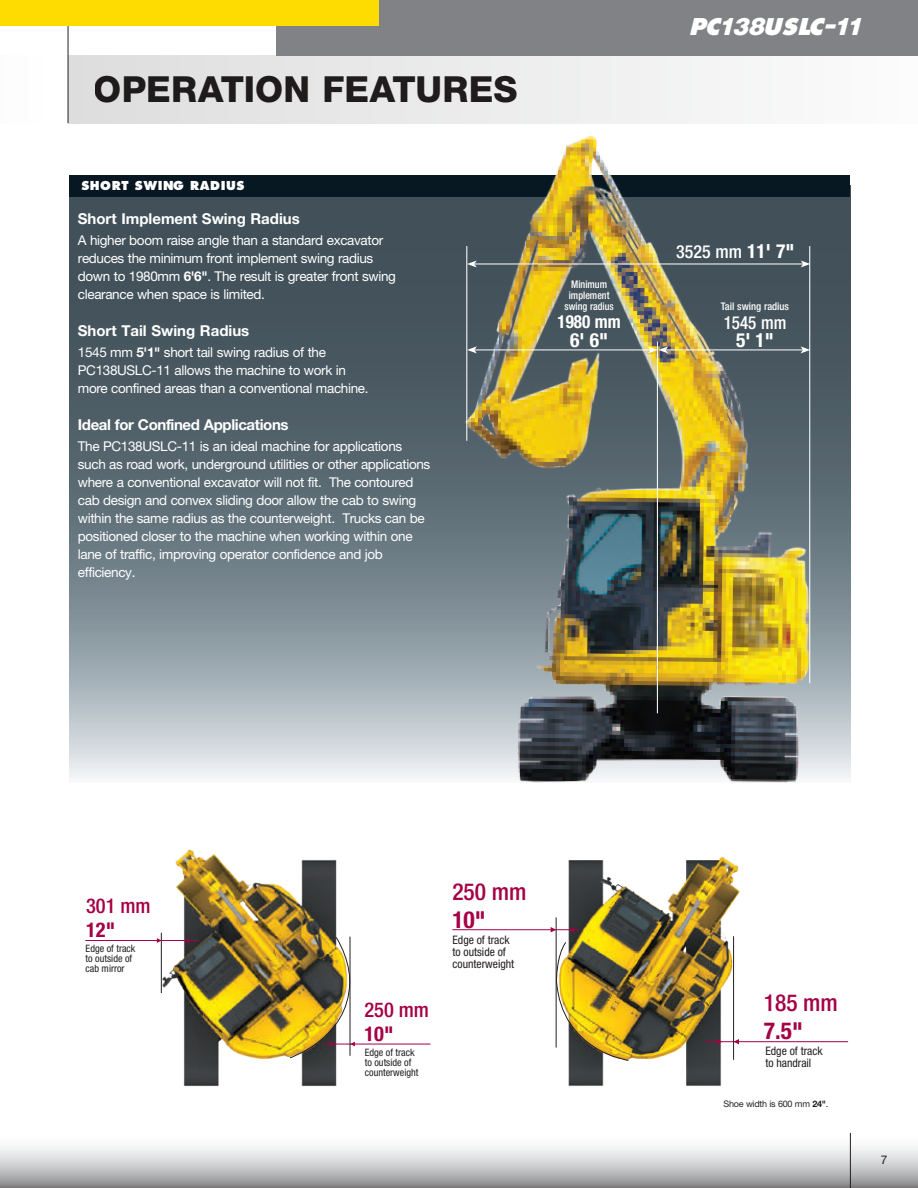
<style>
.page{position:relative;width:918px;height:1188px;background:#fff}
.page>*{position:absolute;margin:0;border:0;box-sizing:border-box;transform-origin:0 0}
.t1{font:800 36px "Helvetica Neue LT Pro";color:#231f20}
.t2{font:500 condensed 23.4px "Helvetica Neue";color:#a50146}
.t3{font:700 condensed 23.4px "Helvetica Neue";color:#a50146}
.t4{font:italic 22.5px "Komatsu VI";letter-spacing:-.04em;color:#fff}
.t5{font:500 condensed 20.4px "Helvetica Neue";color:#a50146}
.t6{font:700 condensed 20.4px "Helvetica Neue";color:#a50146}
.t7{font:700 condensed 19.5px "Helvetica Neue";color:#fff}
.t8{font:500 condensed 18px "Helvetica Neue";color:#fff}
.t9{font:700 condensed 18px "Helvetica Neue";color:#fff;scale:.95 1}
.t10{font:500 condensed 18px "Helvetica Neue";color:#fff;scale:.95 1}
.t11{font:700 15px "Helvetica Neue LT Pro";color:#fff}
.t12{font:700 15px "Helvetica Neue LT Pro";letter-spacing:-.025em;color:#fff}
.t13{font:13.5px/18px "Helvetica Neue LT Pro";letter-spacing:-.025em;color:#fff}
.t14{font:12px "Komatsu VI";letter-spacing:.05em;color:#fff}
.t15{font:12px "Helvetica Neue LT Pro";color:#231f20}
.t16{font:condensed 11.7px/11.7px "Helvetica Neue";color:#231f20}
.t17{font:500 condensed 10.5px/11.2px "Helvetica Neue";color:#fff;text-align:center;scale:.95 1}
.t18{font:500 condensed 10.5px "Helvetica Neue";color:#fff}
.t19{font:condensed 10.2px/10.2px "Helvetica Neue";color:#231f20}
.t20{font:9px "Helvetica Neue LT Pro";letter-spacing:-.025em;color:#231f20}
.s1{font-weight:700}
.s2{font-weight:700;font-size:19.5px}
</style>
<div class="page">
<div style="left:68px;top:55px;width:850px;height:68px;background:linear-gradient(to right,#ddddde,#fbfcfc)"></div>
<hr style="left:68px;top:0;width:1px;height:123px;background:#231f20">
<svg style="left:69px;top:186px;width:782px;height:593px;background:#6e7c84"></svg>
<div style="left:69px;top:175px;width:781px;height:21px;background:#071822"></div>
<img style="left:450px;top:107px;width:380px;height:676px">
<hr style="left:466px;top:246px;width:1px;height:195px;background:#fff">
<hr style="left:657px;top:342px;width:1px;height:371px;background:#fff">
<hr style="left:809px;top:246px;width:1px;height:437px;background:#fff">
<hr style="left:474px;top:264px;width:329px;height:1px;background:#fff">
<svg style="left:467px;top:260px;width:10px;height:7px"></svg>
<svg style="left:801px;top:260px;width:9px;height:7px"></svg>
<hr style="left:474px;top:349px;width:176px;height:1px;background:#fff">
<svg style="left:467px;top:346px;width:10px;height:7px"></svg>
<hr style="left:666px;top:349px;width:137px;height:1px;background:#fff">
<svg style="left:648px;top:346px;width:20px;height:7px"></svg>
<svg style="left:801px;top:346px;width:9px;height:7px"></svg>
<img style="left:156px;top:849px;width:239px;height:238px">
<hr style="left:161px;top:933px;width:1px;height:60px;background:#231f20">
<hr style="left:85px;top:940px;width:114px;height:1px;background:#a50146">
<svg style="left:157px;top:938px;width:5px;height:5px"></svg>
<svg style="left:184px;top:938px;width:5px;height:5px"></svg>
<hr style="left:323px;top:1044px;width:107px;height:1px;background:#a50146">
<svg style="left:289px;top:929px;width:66px;height:129px"></svg>
<img style="left:517px;top:856px;width:263px;height:230px">
<hr style="left:556px;top:917px;width:1px;height:130px;background:#231f20">
<hr style="left:733px;top:936px;width:1px;height:124px;background:#231f20">
<hr style="left:452px;top:929px;width:128px;height:1px;background:#a50146">
<svg style="left:551px;top:927px;width:5px;height:5px"></svg>
<svg style="left:569px;top:927px;width:5px;height:5px"></svg>
<hr style="left:704px;top:1041px;width:144px;height:1px;background:#a50146">
<svg style="left:717px;top:1039px;width:5px;height:5px"></svg>
<svg style="left:734px;top:1039px;width:5px;height:5px"></svg>
<img style="left:556px;top:942px;width:73px;height:119px">
<div style="left:276px;top:0;width:642px;height:55px;background:#808285"></div>
<div style="left:0;top:0;width:378px;height:25px;background:#ffdc01"></div>
<svg style="left:0;top:1133px;width:918px;height:55px"></svg>
<hr style="left:850px;top:1133px;width:1px;height:55px;background:#231f20">
<h1 class="t1" style="left:94px;top:68px;width:425px">OPERATION FEATURES</h1>
<p class="t14" style="left:81px;top:178px;width:165px">SHORT SWING RADIUS</p>
<p class="t11" style="left:78px;top:209px;width:224px">Short Implement Swing Radius</p>
<p class="t13" style="left:78px;top:231px;width:320px">A higher boom raise angle than a standard excavator reduces the minimum front implement swing radius down to 1980mm <span class="s1">6'6"</span>. The result is greater front swing clearance when space is limited.</p>
<p class="t11" style="left:78px;top:321px;width:173px">Short Tail Swing Radius</p>
<p class="t13" style="left:78px;top:343px;width:292px">1545 mm <span class="s1">5'1"</span> short tail swing radius of the<br>PC138USLC-11 allows the machine to work in more confined areas than a conventional machine.</p>
<p class="t12" style="left:78px;top:415px;width:212px">Ideal for Confined Applications</p>
<p class="t13" style="left:78px;top:437px;width:354px">The PC138USLC-11 is an ideal machine for applications such as road work, underground utilities or other applications where a conventional excavator will not fit. The contoured cab design and convex sliding door allow the cab to swing within the same radius as the counterweight. Trucks can be positioned closer to the machine when working within one lane of traffic, improving operator confidence and job efficiency.</p>
<p class="t17" style="left:565px;top:278px;width:53px">Minimum implement swing radius</p>
<h3 class="t9" style="left:558px;top:311px;width:68px">1980 mm</h3>
<h3 class="t7" style="left:570px;top:328px;width:39px">6' 6"</h3>
<h3 class="t4" style="left:690px;top:15px;width:176px">PC138USLC-11</h3>
<h3 class="t8" style="left:676px;top:241px;width:120px">3525 mm <span class="s2">11' 7"</span></h3>
<p class="t18" style="left:721px;top:300px;width:70px">Tail swing radius</p>
<h3 class="t10" style="left:724px;top:312px;width:67px">1545 mm</h3>
<h3 class="t7" style="left:736px;top:328px;width:39px">5' 1"</h3>
<h3 class="t5" style="left:86px;top:893px;width:66px">301 mm</h3>
<h3 class="t6" style="left:86px;top:917px;width:31px">12"</h3>
<p class="t19" style="left:86px;top:943px;width:51px">Edge of track to outside of cab mirror</p>
<h3 class="t5" style="left:365px;top:997px;width:66px">250 mm</h3>
<h3 class="t6" style="left:365px;top:1022px;width:31px">10"</h3>
<h2 class="t2" style="left:352px;top:1001px;width:76px">250 mm</h2>
<h2 class="t3" style="left:352px;top:1029px;width:35px">10"</h2>
<p class="t16" style="left:352px;top:1058px;width:59px">Edge of track to outside of</p>
<p class="t19" style="left:365px;top:1047px;width:55px">Edge of track to outside of counterweight</p>
<h2 class="t2" style="left:452px;top:877px;width:76px">250 mm</h2>
<h2 class="t3" style="left:452px;top:905px;width:35px">10"</h2>
<h3 class="t5" style="left:452px;top:890px;width:66px">250 mm</h3>
<h3 class="t6" style="left:452px;top:914px;width:31px">10"</h3>
<p class="t16" style="left:452px;top:934px;width:63px">Edge of track to outside of counterweight</p>
<p class="t19" style="left:452px;top:939px;width:55px">Edge of track to outside of counterweight</p>
<h2 class="t2" style="left:764px;top:988px;width:76px">185 mm</h2>
<h2 class="t3" style="left:764px;top:1016px;width:40px">7.5"</h2>
<p class="t16" style="left:765px;top:1045px;width:59px">Edge of track to handrail</p>
<p class="t20" style="left:724px;top:1098px;width:106px">Shoe width is 600 mm <span class="s1">24"</span>.</p>
<p class="t15" style="left:881px;top:1153px;width:8px">7</p>
</div>
